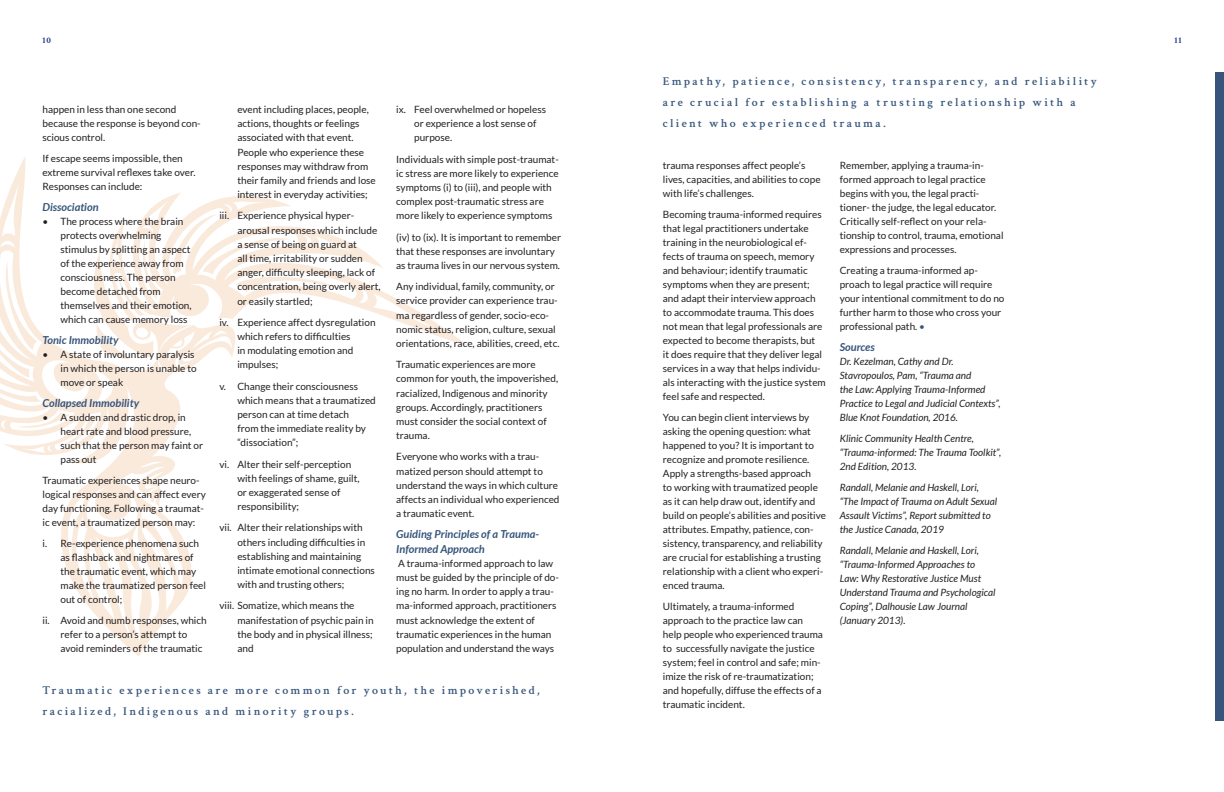
<style>
.page{position:relative;width:1224px;height:792px;background:#fff}
.page>*{position:absolute;margin:0;border:0;box-sizing:border-box;transform-origin:0 0}
.Pull_quote_2{font:600 12px/21px "Crimson Text";letter-spacing:.19em;color:#37557b}
.t1{font:italic 700 11px/14.2px "Lato";color:#37557b}
.Paragraph{font:10px/14px "Lato";color:#231f20}
.Sources{font:italic 10px/14px "Lato";color:#231f20}
.t2{font:700 9px "Crimson Text";color:#263f8a}
.s1{color:#37557b}
</style>
<div class="page">
<div style="left:1215px;top:72px;width:9px;height:630px;background:#37557b"></div>
<div style="left:1215px;top:91px;width:9px;height:630px;background:#37557b"></div>
<svg style="left:0;top:157px;width:468px;height:500px"></svg>
<p class="t2" style="left:43px;top:35px;width:10px">10</p>
<p class="t2" style="left:1174px;top:35px;width:8px">11</p>
<p class="Paragraph" style="left:43px;top:102px;width:160px">happen in less than one second because the response is beyond con&shy;scious control.</p>
<p class="Paragraph" style="left:43px;top:151px;width:155px">If escape seems impossible, then extreme survival reflexes take over.<br>Responses can include:</p>
<h2 class="t1" style="left:43px;top:200px;width:58px">Dissociation</h2>
<p class="Paragraph" style="left:61px;top:214px;width:133px;text-indent:-18px">• The process where the brain protects overwhelming stimulus by splitting an aspect of the experience away from consciousness. The person become detached from themselves and their emotion, which can cause memory loss</p>
<h2 class="t1" style="left:43px;top:333px;width:78px">Tonic Immobility</h2>
<p class="Paragraph" style="left:61px;top:347px;width:138px;text-indent:-18px">• A state of involuntary paralysis in which the person is unable to move or speak</p>
<h2 class="t1" style="left:43px;top:396px;width:98px">Collapsed Immobility</h2>
<p class="Paragraph" style="left:61px;top:410px;width:144px;text-indent:-18px">• A sudden and drastic drop, in heart rate and blood pressure, such that the person may faint or pass out</p>
<p class="Paragraph" style="left:43px;top:473px;width:165px">Traumatic experiences shape neuro&shy;logical responses and can affect every day functioning. Following a traumat&shy;ic event, a traumatized person may:</p>
<p class="Paragraph" style="left:61px;top:536px;width:147px;text-indent:-18px">i. Re-experience phenomena such as flashback and nightmares of the traumatic event, which may make the traumatized person feel out of control;</p>
<p class="Paragraph" style="left:61px;top:613px;width:148px;text-indent:-18px">ii. Avoid and numb responses, which refer to a person’s attempt to avoid reminders of the traumatic</p>
<p class="Paragraph" style="left:237px;top:102px;width:140px">event including places, people, actions, thoughts or feelings associated with that event.<br>People who experience these responses may withdraw from their family and friends and lose interest in everyday activities;</p>
<p class="Paragraph" style="left:237px;top:209px;width:145px;text-indent:-18px">iii. Experience physical hyper&shy;arousal responses which include a sense of being on guard at<br>all time, irritability or sudden anger, difficulty sleeping, lack of concentration, being overly alert, or easily startled;</p>
<p class="Paragraph" style="left:237px;top:315px;width:140px;text-indent:-18px">iv. Experience affect dysregulation which refers to difficulties<br>in modulating emotion and impulses;</p>
<p class="Paragraph" style="left:237px;top:379px;width:140px;text-indent:-18px">v. Change their consciousness which means that a traumatized person can at time detach<br>from the immediate reality by “dissociation”;</p>
<p class="Paragraph" style="left:237px;top:457px;width:124px;text-indent:-18px">vi. Alter their self-perception with feelings of shame, guilt, or exaggerated sense of responsibility;</p>
<p class="Paragraph" style="left:237px;top:521px;width:139px;text-indent:-18px">vii. Alter their relationships with others including difficulties in establishing and maintaining intimate emotional connections with and trusting others;</p>
<p class="Paragraph" style="left:237px;top:599px;width:138px;text-indent:-18px">viii. Somatize, which means the manifestation of psychic pain in the body and in physical illness; and</p>
<p class="Paragraph" style="left:414px;top:102px;width:133px;text-indent:-18px">ix. Feel overwhelmed or hopeless or experience a lost sense of purpose.</p>
<p class="Paragraph" style="left:396px;top:152px;width:164px">Individuals with simple post-traumat&shy;ic stress are more likely to experience symptoms (i) to (iii), and people with complex post-traumatic stress are more likely to experience symptoms</p>
<p class="Paragraph" style="left:396px;top:230px;width:166px">(iv) to (ix). It is important to remember that these responses are involuntary as trauma lives in our nervous system.</p>
<p class="Paragraph" style="left:396px;top:279px;width:165px">Any individual, family, community, or service provider can experience trau&shy;ma regardless of gender, socio-eco&shy;nomic status, religion, culture, sexual orientations, race, abilities, creed, etc.</p>
<p class="Paragraph" style="left:396px;top:357px;width:163px">Traumatic experiences are more common for youth, the impoverished, racialized, Indigenous and minority groups. Accordingly, practitioners must consider the social context of trauma.</p>
<p class="Paragraph" style="left:396px;top:450px;width:165px">Everyone who works with a trau&shy;matized person should attempt to understand the ways in which culture affects an individual who experienced a traumatic event.</p>
<h2 class="t1" style="left:396px;top:528px;width:144px">Guiding Principles of a Trauma-<br>Informed Approach</h2>
<p class="Paragraph" style="left:396px;top:556px;width:164px">A trauma-informed approach to law must be guided by the principle of do&shy;ing no harm. In order to apply a trau&shy;ma-informed approach, practitioners must acknowledge the extent of traumatic experiences in the human population and understand the ways</p>
<p class="Pull_quote_2" style="left:43px;top:679px;width:499px">Traumatic experiences are more common for youth, the impoverished, racialized, Indigenous and minority groups.</p>
<p class="Pull_quote_2" style="left:663px;top:70px;width:436px">Empathy, patience, consistency, transparency, and reliability are crucial for establishing a trusting relationship with a client who experienced trauma.</p>
<p class="Paragraph" style="left:663px;top:158px;width:159px">trauma responses affect people’s lives, capacities, and abilities to cope with life’s challenges.</p>
<p class="Paragraph" style="left:663px;top:207px;width:164px">Becoming trauma-informed requires that legal practitioners undertake training in the neurobiological ef&shy;fects of trauma on speech, memory and behaviour; identify traumatic symptoms when they are present; and adapt their interview approach to accommodate trauma. This does not mean that legal professionals are expected to become therapists, but<br>it does require that they deliver legal services in a way that helps individu&shy;als interacting with the justice system feel safe and respected.</p>
<p class="Paragraph" style="left:663px;top:410px;width:165px">You can begin client interviews by asking the opening question: what happened to you? It is important to recognize and promote resilience.<br>Apply a strengths-based approach<br>to working with traumatized people as it can help draw out, identify and build on people’s abilities and positive attributes. Empathy, patience, con&shy;sistency, transparency, and reliability are crucial for establishing a trusting relationship with a client who experi&shy;enced trauma.</p>
<p class="Paragraph" style="left:663px;top:599px;width:162px">Ultimately, a trauma-informed approach to the practice law can help people who experienced trauma to successfully navigate the justice system; feel in control and safe; min&shy;imize the risk of re-traumatization; and hopefully, diffuse the effects of a traumatic incident.</p>
<p class="Paragraph" style="left:840px;top:158px;width:165px">Remember, applying a trauma-in&shy;formed approach to legal practice begins with you, the legal practi&shy;tioner- the judge, the legal educator.<br>Critically self-reflect on your rela&shy;tionship to control, trauma, emotional expressions and processes.</p>
<p class="Paragraph" style="left:840px;top:263px;width:166px">Creating a trauma-informed ap&shy;proach to legal practice will require your intentional commitment to do no further harm to those who cross your professional path. <span class="s1">•</span></p>
<h2 class="t1" style="left:840px;top:340px;width:37px">Sources</h2>
<p class="Sources" style="left:840px;top:355px;width:162px">Dr. Kezelman, Cathy and Dr.<br>Stavropoulos, Pam, “Trauma and<br>the Law: Applying Trauma-Informed Practice to Legal and Judicial Contexts”, Blue Knot Foundation, 2016.</p>
<p class="Sources" style="left:840px;top:432px;width:163px">Klinic Community Health Centre, “Trauma-informed: The Trauma Toolkit”,<br>2nd Edition, 2013.</p>
<p class="Sources" style="left:840px;top:481px;width:159px">Randall, Melanie and Haskell, Lori, “The Impact of Trauma on Adult Sexual Assault Victims”, Report submitted to the Justice Canada, 2019</p>
<p class="Sources" style="left:840px;top:544px;width:157px">Randall, Melanie and Haskell, Lori, “Trauma-Informed Approaches to<br>Law: Why Restorative Justice Must<br>Understand Trauma and Psychological<br>Coping”, Dalhousie Law Journal (January 2013).</p>
</div>
